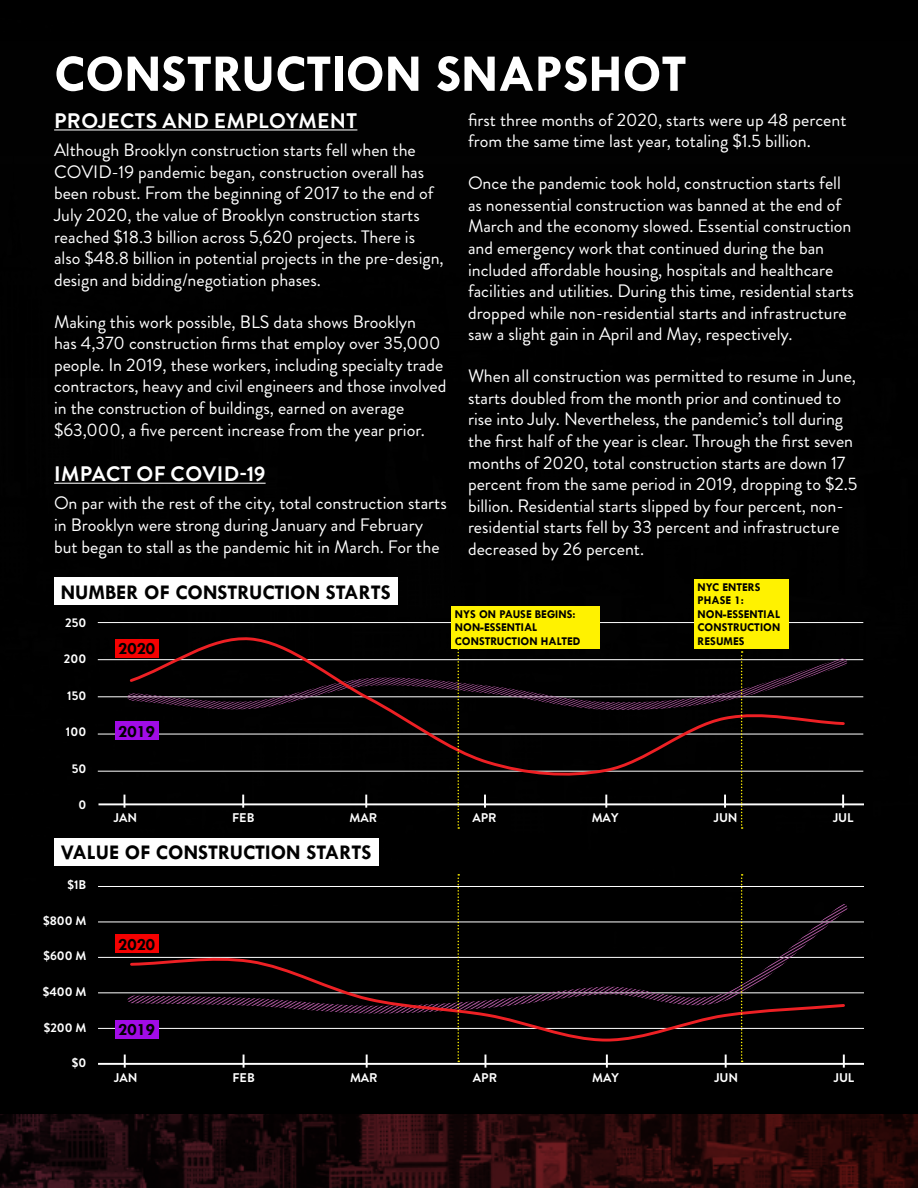
<style>
.page{position:relative;width:918px;height:1188px;background:#fff}
.page>*{position:absolute;margin:0;border:0;box-sizing:border-box;transform-origin:0 0}
.t1{font:700 53.4px "Tw Cen";color:#fff}
.t2{font:700 21px "Tw Cen";color:#000}
.t3{font:700 21px "Brandon Grotesque";letter-spacing:.02em;color:#fff}
.t4{font:18px/21.6px "Brandon Grotesque";color:#fff}
.t5{font:700 17.4px "Tw Cen";color:#000}
.t6{font:700 12.6px "Brandon Grotesque";color:#fff}
.t7{font:700 12px/13.5px "Tw Cen";color:#000}
</style>
<div class="page">
<div style="left:0;top:164px;width:918px;height:1002px;background:#000"></div>
<div style="left:0;top:0;width:918px;height:378px;background:#000"></div>
<img style="left:0;top:1115px;width:918px;height:73px">
<hr style="left:54px;top:129px;width:303px;height:1px;background:#fff">
<hr style="left:54px;top:483px;width:212px;height:1px;background:#fff">
<div style="left:54px;top:577px;width:344px;height:28px;background:#fff"></div>
<div style="left:54px;top:838px;width:324px;height:28px;background:#fff"></div>
<hr style="left:98px;top:622px;width:765px;height:1px;background:#fff">
<hr style="left:98px;top:659px;width:765px;height:1px;background:#fff">
<hr style="left:98px;top:696px;width:765px;height:1px;background:#fff">
<hr style="left:98px;top:734px;width:765px;height:1px;background:#fff">
<hr style="left:98px;top:771px;width:765px;height:1px;background:#fff">
<hr style="left:98px;top:803px;width:766px;height:2px;background:#fff">
<hr style="left:98px;top:1028px;width:766px;height:1px;background:#fff">
<hr style="left:98px;top:992px;width:766px;height:1px;background:#fff">
<hr style="left:98px;top:957px;width:766px;height:1px;background:#fff">
<hr style="left:98px;top:922px;width:766px;height:1px;background:#fff">
<hr style="left:98px;top:886px;width:766px;height:1px;background:#fff">
<hr style="left:98px;top:1063px;width:766px;height:2px;background:#fff">
<svg style="left:128px;top:904px;width:720px;height:98px"></svg>
<svg style="left:129px;top:956px;width:718px;height:87px"></svg>
<svg style="left:124px;top:1055px;width:2px;height:13px"></svg>
<svg style="left:243px;top:1055px;width:2px;height:13px"></svg>
<svg style="left:366px;top:1055px;width:2px;height:13px"></svg>
<svg style="left:606px;top:1055px;width:2px;height:13px"></svg>
<svg style="left:725px;top:1055px;width:2px;height:13px"></svg>
<svg style="left:843px;top:1055px;width:2px;height:13px"></svg>
<svg style="left:458px;top:874px;width:1px;height:188px"></svg>
<svg style="left:741px;top:874px;width:2px;height:188px"></svg>
<div style="left:694px;top:579px;width:95px;height:69px;background:#fff200"></div>
<div style="left:452px;top:606px;width:148px;height:42px;background:#fff200"></div>
<div style="left:115px;top:721px;width:44px;height:19px;background:#a10be6"></div>
<div style="left:115px;top:1020px;width:44px;height:19px;background:#a10be6"></div>
<div style="left:115px;top:639px;width:44px;height:19px;background:#f50101"></div>
<div style="left:115px;top:934px;width:44px;height:19px;background:#f50101"></div>
<svg style="left:124px;top:633px;width:724px;height:196px"></svg>
<h1 class="t1" style="left:54px;top:42px;width:634px">CONSTRUCTION SNAPSHOT</h1>
<p class="t3" style="left:54px;top:106px;width:305px">PROJECTS AND EMPLOYMENT</p>
<p class="t4" style="left:54px;top:139px;width:391px">Although Brooklyn construction starts fell when the COVID-19 pandemic began, construction overall has been robust. From the beginning of 2017 to the end of July 2020, the value of Brooklyn construction starts reached $18.3 billion across 5,620 projects. There is also $48.8 billion in potential projects in the pre-design, design and bidding/negotiation phases.</p>
<p class="t4" style="left:54px;top:311px;width:394px">Making this work possible, BLS data shows Brooklyn<br>has 4,370 construction firms that employ over 35,000 people. In 2019, these workers, including specialty trade contractors, heavy and civil engineers and those involved in the construction of buildings, earned on average $63,000, a five percent increase from the year prior.</p>
<p class="t3" style="left:54px;top:459px;width:213px">IMPACT OF COVID-19</p>
<p class="t4" style="left:54px;top:493px;width:394px">On par with the rest of the city, total construction starts in Brooklyn were strong during January and February but began to stall as the pandemic hit in March. For the</p>
<p class="t2" style="left:61px;top:579px;width:332px">NUMBER OF CONSTRUCTION STARTS</p>
<p class="t6" style="left:65px;top:614px;width:23px">250</p>
<p class="t6" style="left:64px;top:650px;width:24px">200</p>
<p class="t5" style="left:118px;top:638px;width:38px">2020</p>
<p class="t4" style="left:468px;top:109px;width:380px">first three months of 2020, starts were up 48 percent from the same time last year, totaling $1.5 billion.</p>
<p class="t4" style="left:468px;top:172px;width:387px">Once the pandemic took hold, construction starts fell as nonessential construction was banned at the end of March and the economy slowed. Essential construction and emergency work that continued during the ban included affordable housing, hospitals and healthcare facilities and utilities. During this time, residential starts dropped while non-residential starts and infrastructure saw a slight gain in April and May, respectively.</p>
<p class="t4" style="left:468px;top:366px;width:391px">When all construction was permitted to resume in June, starts doubled from the month prior and continued to rise into July. Nevertheless, the pandemic’s toll during the first half of the year is clear. Through the first seven months of 2020, total construction starts are down 17 percent from the same period in 2019, dropping to $2.5 billion. Residential starts slipped by four percent, non&shy;residential starts fell by 33 percent and infrastructure decreased by 26 percent.</p>
<p class="t7" style="left:455px;top:607px;width:127px">NYS ON PAUSE BEGINS:<br>NON-ESSENTIAL<br>CONSTRUCTION HALTED</p>
<p class="t7" style="left:698px;top:580px;width:84px">NYC ENTERS<br>PHASE 1:<br>NON-ESSENTIAL<br>CONSTRUCTION<br>RESUMES</p>
<p class="t6" style="left:67px;top:687px;width:21px">150</p>
<p class="t6" style="left:66px;top:723px;width:22px">100</p>
<p class="t6" style="left:72px;top:760px;width:16px">50</p>
<p class="t6" style="left:78px;top:796px;width:9px">0</p>
<p class="t5" style="left:118px;top:721px;width:38px">2019</p>
<p class="t6" style="left:114px;top:809px;width:25px">JAN</p>
<p class="t6" style="left:232px;top:809px;width:24px">FEB</p>
<p class="t6" style="left:350px;top:809px;width:29px">MAR</p>
<p class="t6" style="left:472px;top:809px;width:26px">APR</p>
<p class="t6" style="left:592px;top:809px;width:28px">MAY</p>
<p class="t6" style="left:714px;top:809px;width:25px">JUN</p>
<p class="t6" style="left:833px;top:809px;width:22px">JUL</p>
<p class="t2" style="left:61px;top:840px;width:312px">VALUE OF CONSTRUCTION STARTS</p>
<p class="t6" style="left:68px;top:876px;width:20px">$1B</p>
<p class="t6" style="left:43px;top:912px;width:45px">$800 M</p>
<p class="t6" style="left:43px;top:947px;width:44px">$600 M</p>
<p class="t6" style="left:43px;top:983px;width:45px">$400 M</p>
<p class="t6" style="left:44px;top:1019px;width:44px">$200 M</p>
<p class="t6" style="left:72px;top:1054px;width:16px">$0</p>
<p class="t5" style="left:118px;top:934px;width:38px">2020</p>
<p class="t5" style="left:118px;top:1019px;width:38px">2019</p>
<p class="t6" style="left:114px;top:1069px;width:25px">JAN</p>
<p class="t6" style="left:233px;top:1069px;width:24px">FEB</p>
<p class="t6" style="left:350px;top:1069px;width:29px">MAR</p>
<p class="t6" style="left:473px;top:1069px;width:26px">APR</p>
<p class="t6" style="left:592px;top:1069px;width:28px">MAY</p>
<p class="t6" style="left:714px;top:1069px;width:25px">JUN</p>
<p class="t6" style="left:834px;top:1069px;width:22px">JUL</p>
</div>
